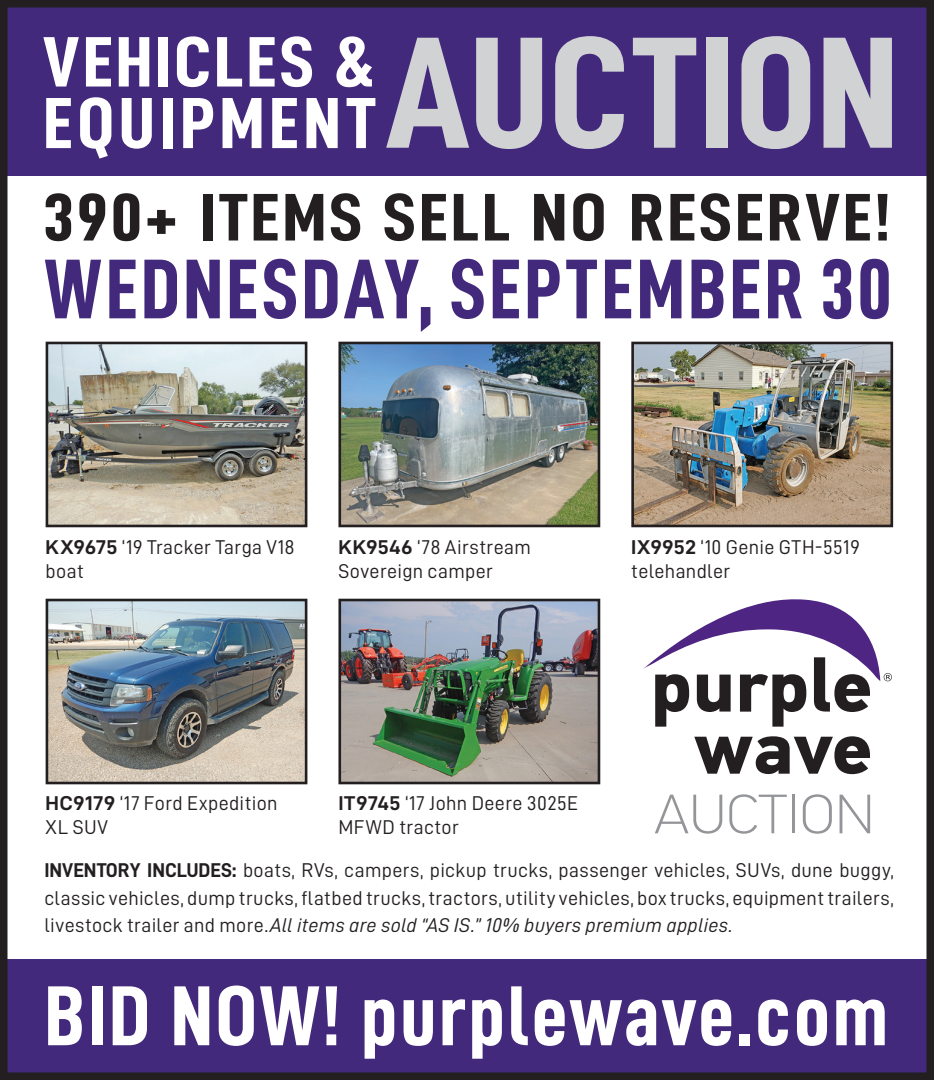
<style>
.page{position:relative;width:934px;height:1080px;background:#fff}
.page>*{position:absolute;margin:0;border:0;box-sizing:border-box;transform-origin:0 0}
.t1{font:159.5px "D DIN Condensed Bold";letter-spacing:-.005em;color:#d1d2d4;scale:1.1 1}
.t2{font:85.25px "D DIN Condensed Bold";letter-spacing:.025em;color:#fff;scale:1.05 1}
.t3{font:85px "D DIN Condensed Bold";letter-spacing:.035em;color:#42297b}
.t4{font:72.5px "D DIN Condensed Bold";letter-spacing:.05em;color:#fff;scale:1.1 1}
.t5{font:71.5px "D DIN Condensed Bold";letter-spacing:.03em;color:#fff;scale:1.13 1}
.t6{font:67.5px "D DIN Condensed Bold";letter-spacing:.035em;color:#231f20;scale:1.15 1}
.t7{font:20px/24px "D DIN";letter-spacing:.015em;color:#231f20}
.t8{font:20px "D DIN Italic";letter-spacing:.015em;color:#231f20}
.s1{font-family:"D DIN Exp Bold"}
.s2{font-family:"D DIN Bold"}
.s3{font-family:"D DIN"}
</style>
<div class="page">
<div style="left:0;top:0;width:934px;height:175px;background:#42297b"></div>
<div style="left:0;top:960px;width:934px;height:120px;background:#42297b"></div>
<svg style="left:655px;top:795px;width:67px;height:39px"></svg>
<svg style="left:729px;top:794px;width:58px;height:40px"></svg>
<hr style="left:792px;top:795px;width:3px;height:38px;background:#939598">
<svg style="left:803px;top:794px;width:29px;height:40px"></svg>
<svg style="left:839px;top:795px;width:31px;height:38px"></svg>
<svg style="left:694px;top:736px;width:176px;height:38px"></svg>
<svg style="left:643px;top:599px;width:249px;height:128px"></svg>
<img style="left:50px;top:346px;width:253px;height:177px">
<div style="left:46px;top:342px;width:261px;height:185px;border:3px solid #231f20"></div>
<img style="left:342px;top:346px;width:254px;height:177px">
<div style="left:338px;top:342px;width:262px;height:185px;border:3px solid #231f20"></div>
<img style="left:635px;top:346px;width:254px;height:177px">
<div style="left:631px;top:342px;width:262px;height:185px;border:3px solid #231f20"></div>
<img style="left:50px;top:603px;width:253px;height:177px">
<div style="left:46px;top:599px;width:261px;height:185px;border:3px solid #231f20"></div>
<img style="left:342px;top:603px;width:254px;height:177px">
<div style="left:338px;top:599px;width:262px;height:185px;border:3px solid #231f20"></div>
<div style="left:0;top:0;width:934px;height:1080px;border:8px solid #231f20"></div>
<h3 class="t5" style="left:43px;top:23px;width:295px">VEHICLES &amp;</h3>
<h3 class="t4" style="left:43px;top:83px;width:304px">EQUIPMENT</h3>
<h1 class="t1" style="left:385px;top:5px;width:469px">AUCTION</h1>
<h3 class="t6" style="left:43px;top:180px;width:738px">390+ ITEMS SELL NO RESERVE!</h3>
<h3 class="t3" style="left:44px;top:242px;width:849px">WEDNESDAY, SEPTEMBER 30</h3>
<p class="t7" style="left:46px;top:535px;width:251px"><span class="s1">KX9675</span> ‘19 Tracker Targa V18 boat</p>
<p class="t7" style="left:338px;top:535px;width:194px"><span class="s1">KK9546</span> ‘78 Airstream<br>Sovereign camper</p>
<p class="t7" style="left:631px;top:535px;width:230px"><span class="s1">IX9952</span> ‘10 Genie GTH-5519 telehandler</p>
<p class="t7" style="left:46px;top:791px;width:233px"><span class="s1">HC9179</span> ‘17 Ford Expedition<br>XL SUV</p>
<p class="t7" style="left:338px;top:791px;width:241px"><span class="s1">IT9745</span> ‘17 John Deere 3025E<br>MFWD tractor</p>
<p class="t7" style="left:44px;top:856px;width:851px;line-height:27.5px"><span class="s2">INVENTORY INCLUDES:</span> boats, RVs, campers, pickup trucks, passenger vehicles, SUVs, dune buggy, classic vehicles, dump trucks, flatbed trucks, tractors, utility vehicles, box trucks, equipment trailers,</p>
<p class="t8" style="left:44px;top:915px;width:690px"><span class="s3">livestock trailer and more.</span>All items are sold “AS IS.” 10% buyers premium applies.</p>
<h2 class="t2" style="left:44px;top:969px;width:805px">BID NOW! purplewave.com</h2>
</div>
